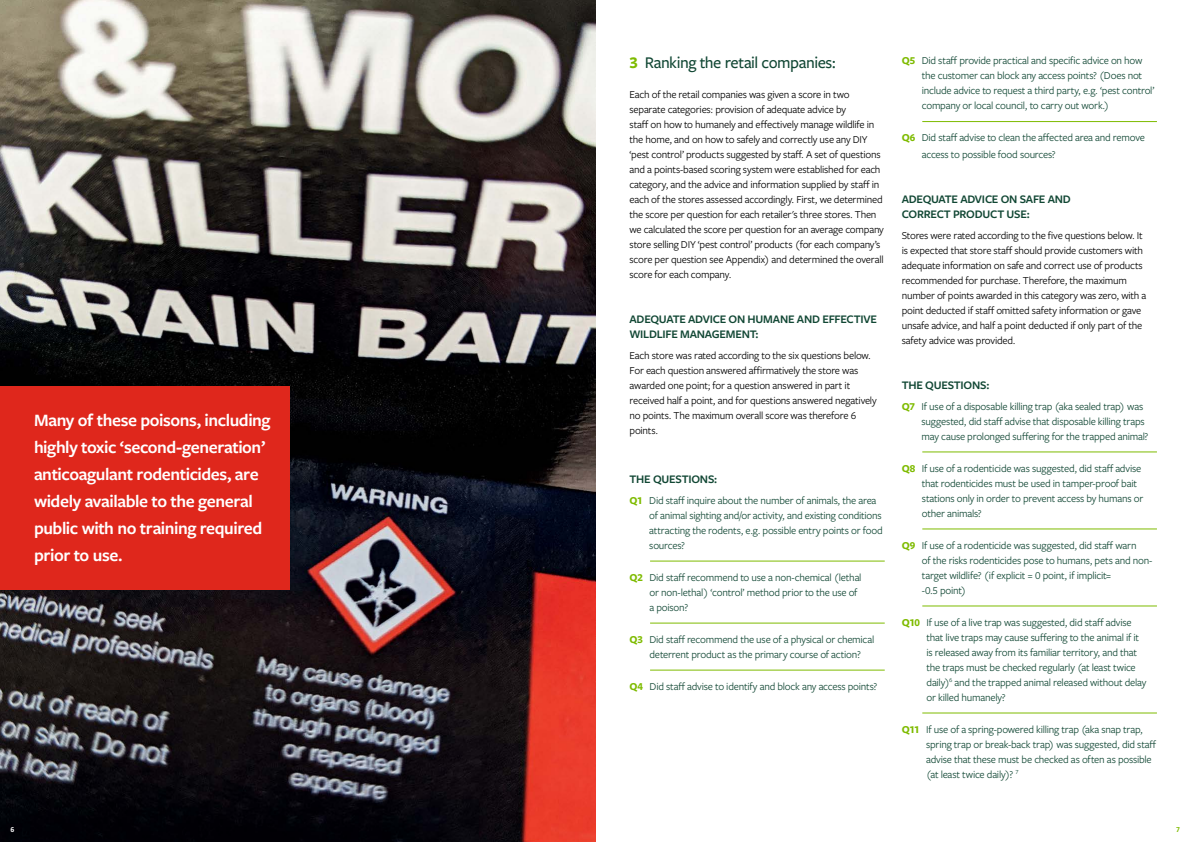
<style>
.page{position:relative;width:1191px;height:842px;background:#fff}
.page>*{position:absolute;margin:0;border:0;box-sizing:border-box;transform-origin:0 0}
.t1{font:600 18px/27px "Freight Sans Pro";letter-spacing:-.025em;color:#fff}
.t2{font:500 17px "Freight Sans Pro";letter-spacing:-.025em;color:#114734}
.t3{font:600 12px/15px "Freight Sans Pro";letter-spacing:-.02em;color:#114734}
.t4{font:11px/15px "Freight Sans Pro";letter-spacing:-.02em;color:#114734}
.t5{font:11px/15px "Freight Sans Pro";letter-spacing:-.02em;color:#000}
.t6{font:700 7px "Frutiger";color:#fff}
.t7{font:700 7px "Frutiger";color:#7ebb00}
.s1{font-weight:700;color:#7ebb00}
</style>
<div class="page">
<hr style="left:650px;top:561px;width:234px;height:1px;background:#7ebb00">
<hr style="left:650px;top:623px;width:234px;height:1px;background:#7ebb00">
<hr style="left:650px;top:670px;width:234px;height:1px;background:#7ebb00">
<hr style="left:922px;top:121px;width:235px;height:1px;background:#7ebb00">
<hr style="left:922px;top:452px;width:235px;height:1px;background:#7ebb00">
<hr style="left:922px;top:529px;width:235px;height:1px;background:#7ebb00">
<hr style="left:922px;top:606px;width:235px;height:1px;background:#7ebb00">
<hr style="left:922px;top:713px;width:235px;height:1px;background:#7ebb00">
<img style="left:0;top:0;width:595px;height:842px">
<div style="left:0;top:386px;width:289px;height:204px;background:#df271c"></div>
<h1 class="t1" style="left:34px;top:406px;width:238px">Many of these poisons, including highly toxic ‘second-generation’ anticoagulant rodenticides, are widely available to the general public with no training required prior to use.</h1>
<h2 class="t2" style="left:629px;top:51px;width:208px"><span class="s1">3</span> Ranking the retail companies:</h2>
<p class="t5" style="left:629px;top:87px;width:256px">Each of the retail companies was given a score in two separate categories: provision of adequate advice by<br>staff on how to humanely and effectively manage wildlife in the home, and on how to safely and correctly use any DIY ‘pest control’ products suggested by staff. A set of questions and a points-based scoring system were established for each category, and the advice and information supplied by staff in each of the stores assessed accordingly. First, we determined the score per question for each retailer's three stores. Then we calculated the score per question for an average company store selling DIY ‘pest control’ products (for each company’s score per question see Appendix) and determined the overall score for each company.</p>
<p class="t3" style="left:629px;top:312px;width:249px">ADEQUATE ADVICE ON HUMANE AND EFFECTIVE<br>WILDLIFE MANAGEMENT:</p>
<p class="t5" style="left:629px;top:348px;width:249px">Each store was rated according to the six questions below.<br>For each question answered affirmatively the store was awarded one point; for a question answered in part it received half a point, and for questions answered negatively no points. The maximum overall score was therefore 6 points.</p>
<p class="t3" style="left:629px;top:471px;width:89px">THE QUESTIONS:</p>
<p class="t4" style="left:649px;top:492px;width:235px;text-indent:-20px"><span class="s1">Q1</span> Did staff inquire about the number of animals, the area of animal sighting and/or activity, and existing conditions attracting the rodents, e.g. possible entry points or food sources?</p>
<p class="t4" style="left:649px;top:569px;width:213px;text-indent:-20px"><span class="s1">Q2</span> Did staff recommend to use a non-chemical (lethal or non-lethal) ‘control’ method prior to the use of a poison?</p>
<p class="t4" style="left:629px;top:631px;width:246px;text-align:center"><span class="s1">Q3</span> Did staff recommend the use of a physical or chemical deterrent product as the primary course of action?</p>
<p class="t4" style="left:629px;top:678px;width:249px"><span class="s1">Q4</span> Did staff advise to identify and block any access points?</p>
<p class="t4" style="left:921px;top:53px;width:234px;text-indent:-20px"><span class="s1">Q5</span> Did staff provide practical and specific advice on how the customer can block any access points? (Does not include advice to request a third party, e.g. ‘pest control’ company or local council, to carry out work.)</p>
<p class="t4" style="left:922px;top:129px;width:224px;line-height:17px;text-indent:-20px"><span class="s1">Q6</span> Did staff advise to clean the affected area and remove access to possible food sources?</p>
<p class="t3" style="left:901px;top:191px;width:171px">ADEQUATE ADVICE ON SAFE AND<br>CORRECT PRODUCT USE:</p>
<p class="t5" style="left:901px;top:227px;width:246px">Stores were rated according to the five questions below. It is expected that store staff should provide customers with adequate information on safe and correct use of products recommended for purchase. Therefore, the maximum number of points awarded in this category was zero, with a point deducted if staff omitted safety information or gave unsafe advice, and half a point deducted if only part of the safety advice was provided.</p>
<p class="t3" style="left:901px;top:377px;width:89px">THE QUESTIONS:</p>
<p class="t4" style="left:921px;top:398px;width:228px;text-indent:-20px"><span class="s1">Q7</span> If use of a disposable killing trap (aka sealed trap) was suggested, did staff advise that disposable killing traps may cause prolonged suffering for the trapped animal?</p>
<p class="t4" style="left:922px;top:460px;width:223px;text-indent:-20px"><span class="s1">Q8</span> If use of a rodenticide was suggested, did staff advise that rodenticides must be used in tamper-proof bait stations only in order to prevent access by humans or other animals?</p>
<p class="t4" style="left:922px;top:537px;width:232px;text-indent:-20px"><span class="s1">Q9</span> If use of a rodenticide was suggested, did staff warn<br>of the risks rodenticides pose to humans, pets and non&shy;target wildlife? (if explicit = 0 point, if implicit=<br>-0.5 point)</p>
<p class="t4" style="left:926px;top:614px;width:221px;text-indent:-25px"><span class="s1">Q10</span> If use of a live trap was suggested, did staff advise that live traps may cause suffering to the animal if it is released away from its familiar territory, and that the traps must be checked regularly (at least twice daily)<sup>6</sup> and the trapped animal released without delay or killed humanely?</p>
<p class="t4" style="left:926px;top:721px;width:232px;text-indent:-24px"><span class="s1">Q11</span> If use of a spring-powered killing trap (aka snap trap, spring trap or break-back trap) was suggested, did staff advise that these must be checked as often as possible (at least twice daily)? <sup>7</sup></p>
<p class="t6" style="left:11px;top:825px;width:5px">6</p>
<p class="t7" style="left:1176px;top:825px;width:5px">7</p>
</div>
